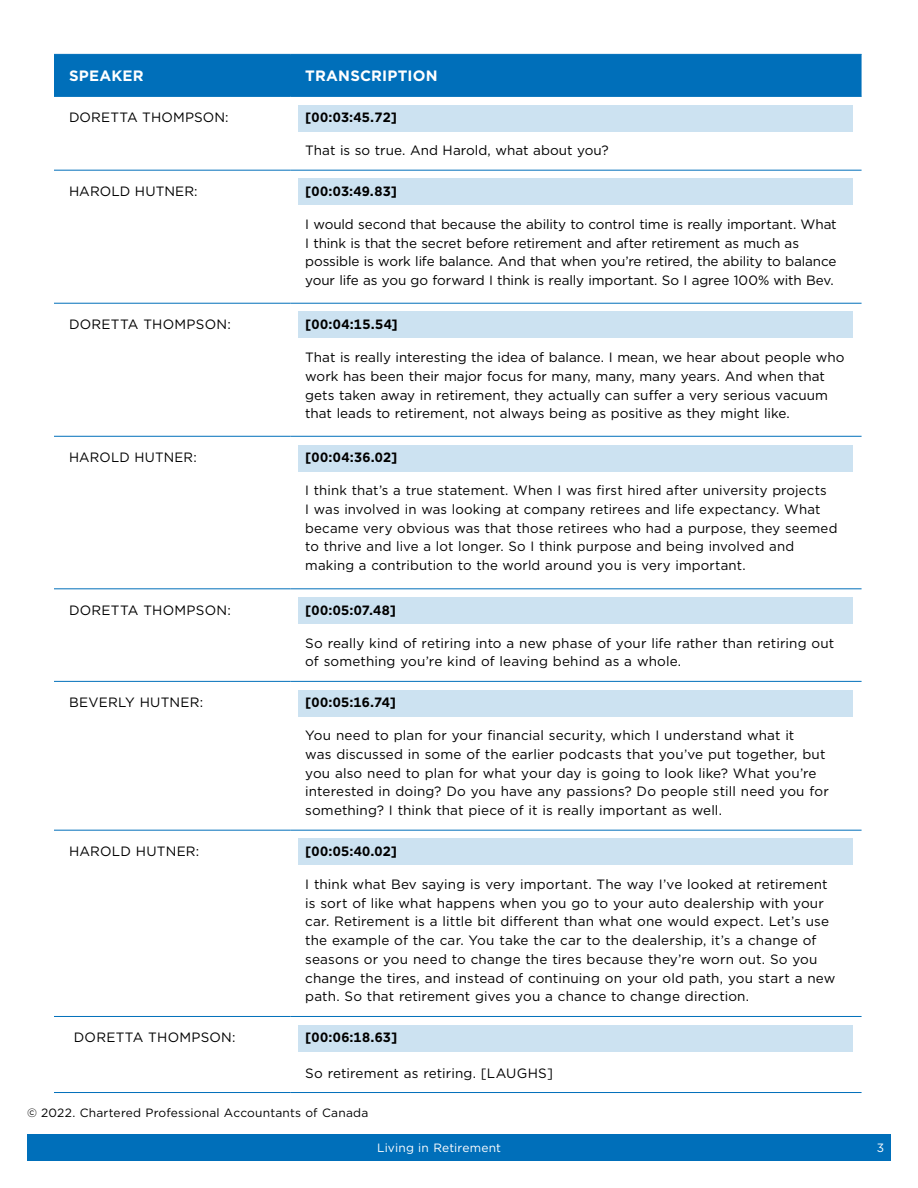
<style>
.page{position:relative;width:918px;height:1188px;background:#fff}
.page>*{position:absolute;margin:0;border:0;box-sizing:border-box;transform-origin:0 0}
.CPA_tableText-header{font:700 15px "Gotham";letter-spacing:.015em;color:#fff}
.CPA_tableText-body{font:13.5px/18.8px "Gotham";letter-spacing:.005em;color:#000}
.CPA_timeStamp{font:700 13.5px "Gotham";letter-spacing:.02em;color:#000}
.t1{font:12px "Gotham";letter-spacing:.015em;color:#000}
.t2{font:12px "Gotham";letter-spacing:.01em;color:#fff}
</style>
<div class="page">
<div style="left:27px;top:1134px;width:864px;height:27px;background:#006fba"></div>
<div style="left:54px;top:55px;width:808px;height:41px;background:#006fba"></div>
<hr style="left:54px;top:54px;width:236px;height:1px;background:#006fba">
<hr style="left:290px;top:54px;width:572px;height:1px;background:#006fba">
<hr style="left:54px;top:96px;width:236px;height:1px;background:#006fba">
<hr style="left:290px;top:96px;width:572px;height:1px;background:#006fba">
<hr style="left:54px;top:170px;width:236px;height:1px;background:#006fba">
<hr style="left:290px;top:170px;width:572px;height:1px;background:#006fba">
<hr style="left:54px;top:303px;width:236px;height:1px;background:#006fba">
<hr style="left:290px;top:303px;width:572px;height:1px;background:#006fba">
<hr style="left:54px;top:436px;width:236px;height:1px;background:#006fba">
<hr style="left:290px;top:436px;width:572px;height:1px;background:#006fba">
<hr style="left:54px;top:588px;width:236px;height:1px;background:#006fba">
<hr style="left:290px;top:588px;width:572px;height:1px;background:#006fba">
<hr style="left:54px;top:681px;width:236px;height:1px;background:#006fba">
<hr style="left:290px;top:681px;width:572px;height:1px;background:#006fba">
<hr style="left:54px;top:830px;width:236px;height:1px;background:#006fba">
<hr style="left:290px;top:830px;width:572px;height:1px;background:#006fba">
<hr style="left:54px;top:1016px;width:236px;height:1px;background:#006fba">
<hr style="left:290px;top:1016px;width:572px;height:1px;background:#006fba">
<hr style="left:54px;top:1092px;width:236px;height:1px;background:#006fba">
<hr style="left:290px;top:1092px;width:572px;height:1px;background:#006fba">
<div style="left:298px;top:105px;width:555px;height:27px;background:#cce2f1"></div>
<div style="left:298px;top:178px;width:555px;height:27px;background:#cce2f1"></div>
<div style="left:298px;top:311px;width:555px;height:27px;background:#cce2f1"></div>
<div style="left:298px;top:445px;width:555px;height:27px;background:#cce2f1"></div>
<div style="left:298px;top:597px;width:555px;height:27px;background:#cce2f1"></div>
<div style="left:298px;top:690px;width:555px;height:27px;background:#cce2f1"></div>
<div style="left:298px;top:838px;width:555px;height:27px;background:#cce2f1"></div>
<div style="left:298px;top:1025px;width:555px;height:27px;background:#cce2f1"></div>
<h1 class="CPA_tableText-header" style="left:69px;top:66px;width:76px">SPEAKER</h1>
<h1 class="CPA_tableText-header" style="left:305px;top:66px;width:134px">TRANSCRIPTION</h1>
<p class="CPA_tableText-body" style="left:69px;top:108px;width:161px">DORETTA THOMPSON:</p>
<p class="CPA_timeStamp" style="left:305px;top:108px;width:93px">[00:03:45.72]</p>
<p class="CPA_tableText-body" style="left:305px;top:141px;width:305px">That is so true. And Harold, what about you?</p>
<p class="CPA_tableText-body" style="left:69px;top:182px;width:130px">HAROLD HUTNER:</p>
<p class="CPA_timeStamp" style="left:305px;top:182px;width:93px">[00:03:49.83]</p>
<p class="CPA_tableText-body" style="left:305px;top:215px;width:533px">I would second that because the ability to control time is really important. What I think is that the secret before retirement and after retirement as much as possible is work life balance. And that when you’re retired, the ability to balance your life as you go forward I think is really important. So I agree 100% with Bev.</p>
<p class="CPA_tableText-body" style="left:69px;top:315px;width:163px">DORETTA THOMPSON:</p>
<p class="CPA_timeStamp" style="left:305px;top:315px;width:94px">[00:04:15.54]</p>
<p class="CPA_tableText-body" style="left:305px;top:348px;width:541px">That is really interesting the idea of balance. I mean, we hear about people who work has been their major focus for many, many, many years. And when that gets taken away in retirement, they actually can suffer a very serious vacuum that leads to retirement, not always being as positive as they might like.</p>
<p class="CPA_tableText-body" style="left:69px;top:448px;width:129px">HAROLD HUTNER:</p>
<p class="CPA_timeStamp" style="left:305px;top:448px;width:94px">[00:04:36.02]</p>
<p class="CPA_tableText-body" style="left:305px;top:481px;width:534px">I think that’s a true statement. When I was first hired after university projects<br>I was involved in was looking at company retirees and life expectancy. What became very obvious was that those retirees who had a purpose, they seemed to thrive and live a lot longer. So I think purpose and being involved and making a contribution to the world around you is very important.</p>
<p class="CPA_tableText-body" style="left:69px;top:600px;width:163px">DORETTA THOMPSON:</p>
<p class="CPA_timeStamp" style="left:305px;top:601px;width:92px">[00:05:07.48]</p>
<p class="CPA_tableText-body" style="left:305px;top:633px;width:531px">So really kind of retiring into a new phase of your life rather than retiring out of something you’re kind of leaving behind as a whole.</p>
<p class="CPA_tableText-body" style="left:69px;top:693px;width:136px">BEVERLY HUTNER:</p>
<p class="CPA_timeStamp" style="left:305px;top:693px;width:92px">[00:05:16.74]</p>
<p class="CPA_tableText-body" style="left:305px;top:726px;width:525px">You need to plan for your financial security, which I understand what it<br>was discussed in some of the earlier podcasts that you’ve put together, but you also need to plan for what your day is going to look like? What you’re interested in doing? Do you have any passions? Do people still need you for something? I think that piece of it is really important as well.</p>
<p class="CPA_tableText-body" style="left:69px;top:842px;width:132px">HAROLD HUTNER:</p>
<p class="CPA_timeStamp" style="left:305px;top:842px;width:93px">[00:05:40.02]</p>
<p class="CPA_tableText-body" style="left:305px;top:875px;width:532px">I think what Bev saying is very important. The way I’ve looked at retirement is sort of like what happens when you go to your auto dealership with your car. Retirement is a little bit different than what one would expect. Let’s use the example of the car. You take the car to the dealership, it’s a change of seasons or you need to change the tires because they’re worn out. So you change the tires, and instead of continuing on your old path, you start a new path. So that retirement gives you a chance to change direction.</p>
<p class="CPA_tableText-body" style="left:74px;top:1028px;width:163px">DORETTA THOMPSON:</p>
<p class="CPA_timeStamp" style="left:305px;top:1029px;width:94px">[00:06:18.63]</p>
<p class="CPA_tableText-body" style="left:305px;top:1063px;width:249px">So retirement as retiring. [LAUGHS]</p>
<p class="t1" style="left:27px;top:1106px;width:343px">© 2022. Chartered Professional Accountants of Canada</p>
<p class="t2" style="left:377px;top:1140px;width:125px">Living in Retirement</p>
<p class="t2" style="left:877px;top:1140px;width:9px">3</p>
</div>
